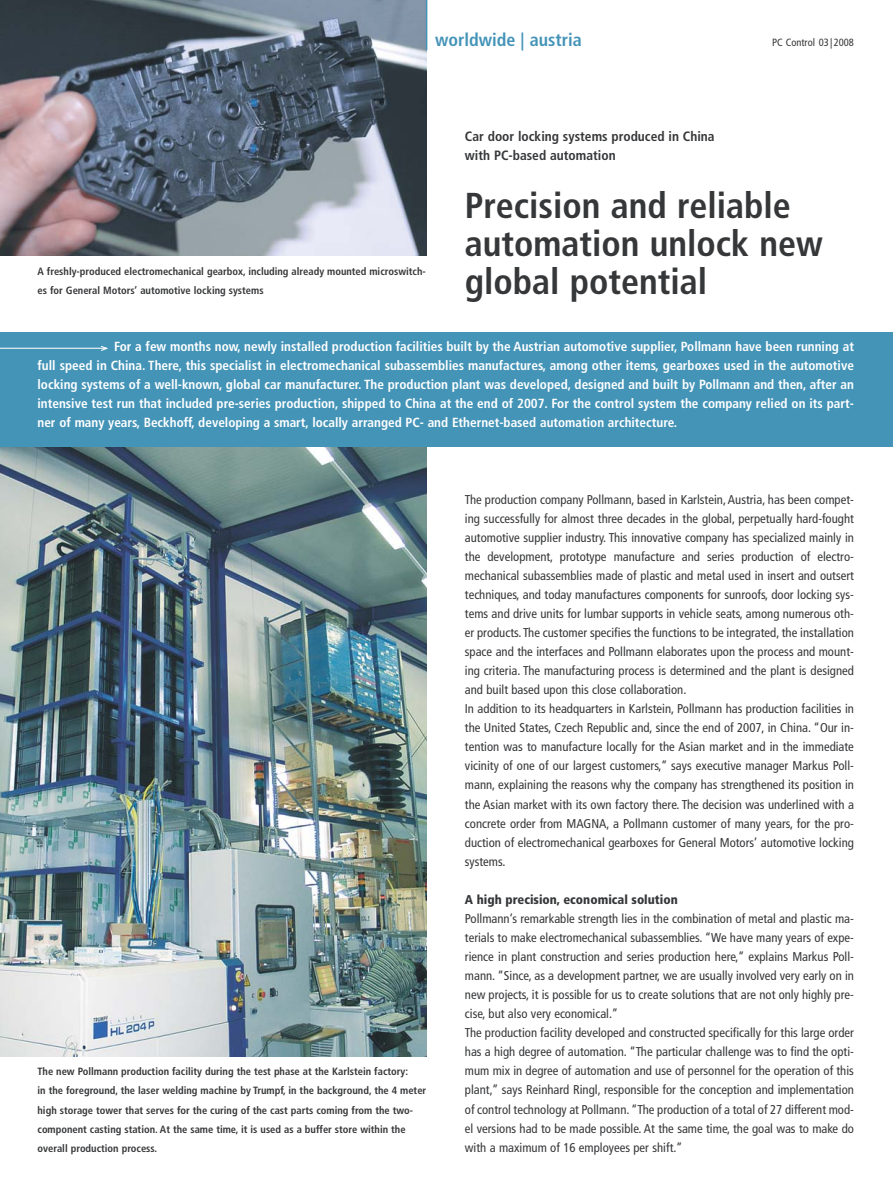
<style>
.page{position:relative;width:893px;height:1192px;background:#fff}
.page>*{position:absolute;margin:0;border:0;box-sizing:border-box;transform-origin:0 0}
.t1{font:700 condensed 36px/38.1px "Frutiger";color:#363739}
.t2{font:700 condensed 18px "Frutiger";color:#4494b8}
.t3{font:700 condensed 13.5px/19px "Frutiger";color:#363739}
.t4{font:700 condensed 13.2px/19px "Frutiger";color:#fff;text-align:justify}
.t5{font:condensed 12.75px/19px "Frutiger";color:#363739}
.t6{font:900 condensed 12.75px "Frutiger";color:#363739}
.t7{font:700 condensed 10.5px/19px "Frutiger";color:#363739}
.t8{font:condensed 10.5px "Frutiger";color:#363739}
</style>
<div class="page">
<img style="left:0;top:0;width:893px;height:1057px">
<h2 class="t2" style="left:435px;top:33px;width:148px">worldwide | austria</h2>
<p class="t8" style="left:772px;top:38px;width:83px">PC Control 03 | 2008</p>
<p class="t7" style="left:38px;top:262px;width:390px">A freshly-produced electromechanical gearbox, including already mounted microswitch&shy;es for General Motors’ automotive locking systems</p>
<p class="t3" style="left:465px;top:128px;width:251px">Car door locking systems produced in China with PC-based automation</p>
<h1 class="t1" style="left:465px;top:189px;width:359px">Precision and reliable automation unlock new global potential</h1>
<p class="t4" style="left:38px;top:338px;width:818px;text-indent:77px">For a few months now, newly installed production facilities built by the Austrian automotive supplier, Pollmann have been running at full speed in China. There, this specialist in electromechanical subassemblies manufactures, among other items, gearboxes used in the automotive locking systems of a well-known, global car manufacturer. The production plant was developed, designed and built by Pollmann and then, after an intensive test run that included pre-series production, shipped to China at the end of 2007. For the control system the company relied on its part&shy;ner of many years, Beckhoff, developing a smart, locally arranged PC- and Ethernet-based automation architecture.</p>
<p class="t7" style="left:38px;top:1062px;width:390px">The new Pollmann production facility during the test phase at the Karlstein factory:<br>in the foreground, the laser welding machine by Trumpf, in the background, the 4 meter high storage tower that serves for the curing of the cast parts coming from the two&shy;component casting station. At the same time, it is used as a buffer store within the overall production process.</p>
<p class="t5" style="left:465px;top:490px;width:391px">The production company Pollmann, based in Karlstein, Austria, has been compet&shy;ing successfully for almost three decades in the global, perpetually hard-fought automotive supplier industry. This innovative company has specialized mainly in the development, prototype manufacture and series production of electro&shy;mechanical subassemblies made of plastic and metal used in insert and outsert techniques, and today manufactures components for sunroofs, door locking sys&shy;tems and drive units for lumbar supports in vehicle seats, among numerous oth&shy;er products. The customer specifies the functions to be integrated, the installation space and the interfaces and Pollmann elaborates upon the process and mount&shy;ing criteria. The manufacturing process is determined and the plant is designed and built based upon this close collaboration.<br>In addition to its headquarters in Karlstein, Pollmann has production facilities in the United States, Czech Republic and, since the end of 2007, in China. “Our in&shy;tention was to manufacture locally for the Asian market and in the immediate vicinity of one of our largest customers,” says executive manager Markus Poll&shy;mann, explaining the reasons why the company has strengthened its position in the Asian market with its own factory there. The decision was underlined with a concrete order from MAGNA, a Pollmann customer of many years, for the pro&shy;duction of electromechanical gearboxes for General Motors’ automotive locking systems.</p>
<p class="t6" style="left:465px;top:894px;width:214px">A high precision, economical solution</p>
<p class="t5" style="left:465px;top:909px;width:391px">Pollmann’s remarkable strength lies in the combination of metal and plastic ma&shy;terials to make electromechanical subassemblies. “We have many years of expe&shy;rience in plant construction and series production here,” explains Markus Poll&shy;mann. “Since, as a development partner, we are usually involved very early on in new projects, it is possible for us to create solutions that are not only highly pre&shy;cise, but also very economical.”<br>The production facility developed and constructed specifically for this large order has a high degree of automation. “The particular challenge was to find the opti&shy;mum mix in degree of automation and use of personnel for the operation of this plant,” says Reinhard Ringl, responsible for the conception and implementation of control technology at Pollmann. “The production of a total of 27 different mod&shy;el versions had to be made possible. At the same time, the goal was to make do with a maximum of 16 employees per shift.”</p>
</div>
